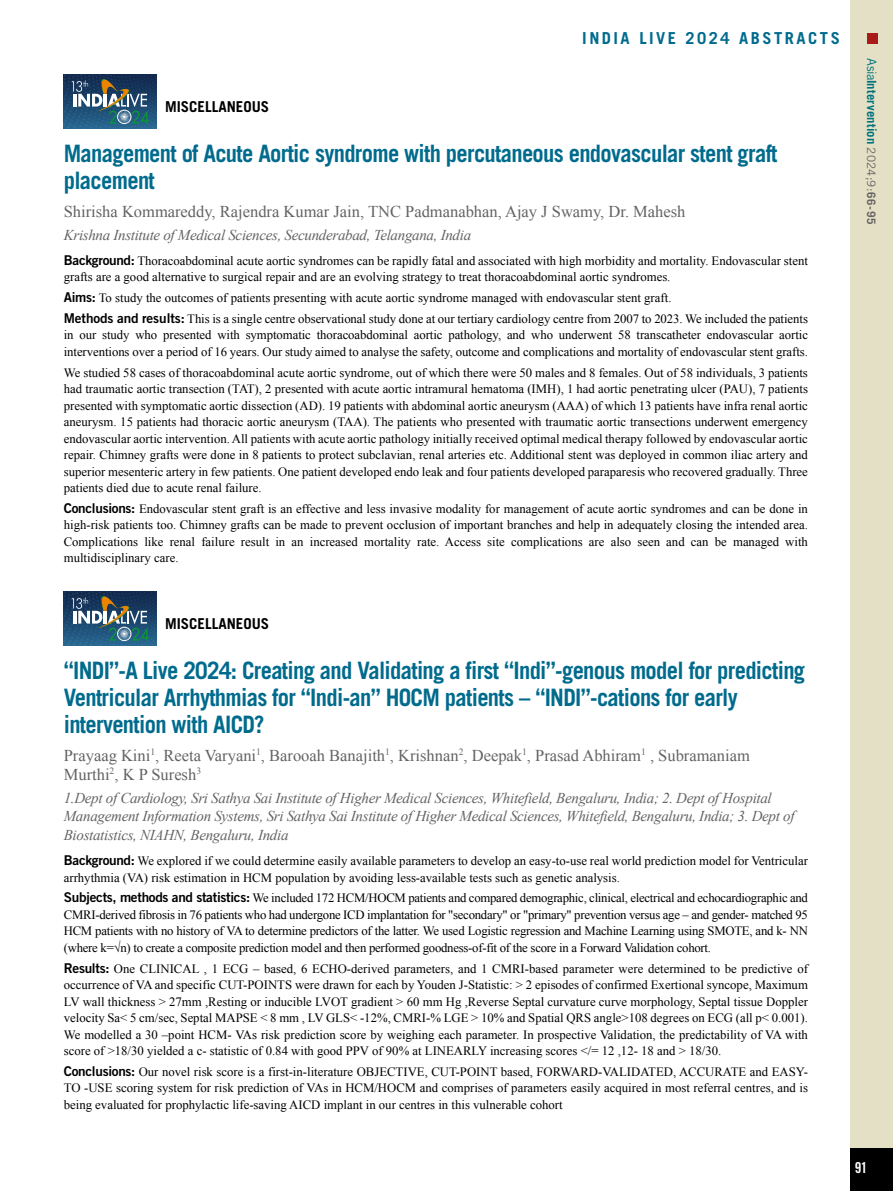
<style>
.page{position:relative;width:893px;height:1191px;background:#fff}
.page>*{position:absolute;margin:0;border:0;box-sizing:border-box;transform-origin:0 0}
.t1{font:700 24px/27px "Trade Gothic LT Std";letter-spacing:-.03em;color:#006b8d;scale:.94 1}
.t2{font:16.5px/18.8px "Times New Roman";color:#646363}
.t3{font:700 16.5px "Trade Gothic LT Std";letter-spacing:.15em;color:#006b8d}
.t4{font:italic 15px/18.8px "Times New Roman";letter-spacing:-.02em;color:#646363}
.t5{font:700 15px "Trade Gothic LT Std";color:#000}
.t6{font:15px "Trade Gothic LT Std Bd Cn 20";color:#fff}
.t7{font:12.75px/16.5px "Times New Roman";color:#000;text-align:justify}
.t8{font:700 12.75px "Trade Gothic LT Std";letter-spacing:.005em;color:#00737e}
.s1{font-family:"Trade Gothic LT Std Bd 2";font-size:13.5px}
.s2{font-weight:400}
.s3{font-weight:400;font-size:11.7px;color:#646363}
.s4{font-size:11.7px;color:#646363}
</style>
<div class="page">
<div style="left:850px;top:0;width:43px;height:1191px;background:#e4e0c5"></div>
<div style="left:850px;top:1148px;width:43px;height:43px;background:#000"></div>
<div style="left:867px;top:34px;width:11px;height:10px;background:#a91b18"></div>
<svg style="left:64px;top:592px;width:93px;height:54px;background:#3e617a"></svg>
<svg style="left:64px;top:75px;width:93px;height:54px;background:#3e617a"></svg>
<p class="t3" style="left:582px;top:28px;width:259px">INDIA LIVE 2024 ABSTRACTS</p>
<p class="t5" style="left:165px;top:97px;width:106px">MISCELLANEOUS</p>
<h1 class="t1" style="left:64px;top:140px;width:761px">Management of Acute Aortic syndrome with percutaneous endovascular stent graft placement</h1>
<p class="t2" style="left:64px;top:201px;width:623px">Shirisha Kommareddy, Rajendra Kumar Jain, TNC Padmanabhan, Ajay J Swamy, Dr. Mahesh</p>
<p class="t4" style="left:64px;top:225px;width:409px">Krishna Institute of Medical Sciences, Secunderabad, Telangana, India</p>
<p class="t7" style="left:64px;top:252px;width:746px"><span class="s1">Background:</span> Thoracoabdominal acute aortic syndromes can be rapidly fatal and associated with high morbidity and mortality. Endovascular stent grafts are a good alternative to surgical repair and are an evolving strategy to treat thoracoabdominal aortic syndromes.</p>
<p class="t7" style="left:64px;top:287px;width:746px;line-height:20.7px"><span class="s1">Aims:</span> To study the outcomes of patients presenting with acute aortic syndrome managed with endovascular stent graft.<br><span class="s1">Methods and results:</span> This is a single centre observational study done at our tertiary cardiology centre from 2007 to 2023. We included the patients</p>
<p class="t7" style="left:64px;top:326px;width:746px">in our study who presented with symptomatic thoracoabdominal aortic pathology, and who underwent 58 transcatheter endovascular aortic interventions over a period of 16 years. Our study aimed to analyse the safety, outcome and complications and mortality of endovascular stent grafts.</p>
<p class="t7" style="left:64px;top:364px;width:746px">We studied 58 cases of thoracoabdominal acute aortic syndrome, out of which there were 50 males and 8 females. Out of 58 individuals, 3 patients had traumatic aortic transection (TAT), 2 presented with acute aortic intramural hematoma (IMH), 1 had aortic penetrating ulcer (PAU), 7 patients presented with symptomatic aortic dissection (AD). 19 patients with abdominal aortic aneurysm (AAA) of which 13 patients have infra renal aortic aneurysm. 15 patients had thoracic aortic aneurysm (TAA). The patients who presented with traumatic aortic transections underwent emergency endovascular aortic intervention. All patients with acute aortic pathology initially received optimal medical therapy followed by endovascular aortic repair. Chimney grafts were done in 8 patients to protect subclavian, renal arteries etc. Additional stent was deployed in common iliac artery and superior mesenteric artery in few patients. One patient developed endo leak and four patients developed paraparesis who recovered gradually. Three patients died due to acute renal failure.</p>
<p class="t7" style="left:64px;top:500px;width:746px"><span class="s1">Conclusions:</span> Endovascular stent graft is an effective and less invasive modality for management of acute aortic syndromes and can be done in high-risk patients too. Chimney grafts can be made to prevent occlusion of important branches and help in adequately closing the intended area.<br>Complications like renal failure result in an increased mortality rate. Access site complications are also seen and can be managed with multidisciplinary care.</p>
<p class="t8" style="left:879px;top:58px;width:167px;rotate:90deg"><span class="s2">Asia</span>Intervention <span class="s3">2024;9:</span><span class="s4">66-95</span></p>
<p class="t5" style="left:165px;top:614px;width:106px">MISCELLANEOUS</p>
<h1 class="t1" style="left:64px;top:657px;width:790px">“INDI”-A Live 2024: Creating and Validating a first “Indi”-genous model for predicting<br>Ventricular Arrhythmias for “Indi-an” HOCM patients – “INDI”-cations for early intervention with AICD?</h1>
<p class="t2" style="left:64px;top:745px;width:688px">Prayaag Kini<sup>1</sup>, Reeta Varyani<sup>1</sup>, Barooah Banajith<sup>1</sup>, Krishnan<sup>2</sup>, Deepak<sup>1</sup>, Prasad Abhiram<sup>1</sup> , Subramaniam<br>Murthi<sup>2</sup>, K P Suresh<sup>3</sup></p>
<p class="t4" style="left:64px;top:787px;width:732px">1.Dept of Cardiology, Sri Sathya Sai Institute of Higher Medical Sciences, Whitefield, Bengaluru, India; 2. Dept of Hospital<br>Management Information Systems, Sri Sathya Sai Institute of Higher Medical Sciences, Whitefield, Bengaluru, India; 3. Dept of<br>Biostatistics, NIAHN, Bengaluru, India</p>
<p class="t7" style="left:64px;top:852px;width:746px"><span class="s1">Background:</span> We explored if we could determine easily available parameters to develop an easy-to-use real world prediction model for Ventricular arrhythmia (VA) risk estimation in HCM population by avoiding less-available tests such as genetic analysis.</p>
<p class="t7" style="left:64px;top:889px;width:746px"><span class="s1">Subjects, methods and statistics:</span> We included 172 HCM/HOCM patients and compared demographic, clinical, electrical and echocardiographic and CMRI-derived fibrosis in 76 patients who had undergone ICD implantation for "secondary" or "primary" prevention versus age – and gender- matched 95<br>HCM patients with no history of VA to determine predictors of the latter. We used Logistic regression and Machine Learning using SMOTE, and k- NN (where k=√n) to create a composite prediction model and then performed goodness-of-fit of the score in a Forward Validation cohort.</p>
<p class="t7" style="left:64px;top:960px;width:746px"><span class="s1">Results:</span> One CLINICAL , 1 ECG – based, 6 ECHO-derived parameters, and 1 CMRI-based parameter were determined to be predictive of occurrence of VA and specific CUT-POINTS were drawn for each by Youden J-Statistic: &gt; 2 episodes of confirmed Exertional syncope, Maximum LV wall thickness &gt; 27mm ,Resting or inducible LVOT gradient &gt; 60 mm Hg ,Reverse Septal curvature curve morphology, Septal tissue Doppler velocity Sa&lt; 5 cm/sec, Septal MAPSE &lt; 8 mm , LV GLS&lt; -12%, CMRI-% LGE &gt; 10% and Spatial QRS angle&gt;108 degrees on ECG (all p&lt; 0.001).<br>We modelled a 30 –point HCM- VAs risk prediction score by weighing each parameter. In prospective Validation, the predictability of VA with score of &gt;18/30 yielded a c- statistic of 0.84 with good PPV of 90% at LINEARLY increasing scores &lt;/= 12 ,12- 18 and &gt; 18/30.</p>
<p class="t7" style="left:64px;top:1063px;width:746px"><span class="s1">Conclusions:</span> Our novel risk score is a first-in-literature OBJECTIVE, CUT-POINT based, FORWARD-VALIDATED, ACCURATE and EASY-TO -USE scoring system for risk prediction of VAs in HCM/HOCM and comprises of parameters easily acquired in most referral centres, and is being evaluated for prophylactic life-saving AICD implant in our centres in this vulnerable cohort</p>
<p class="t6" style="left:855px;top:1158px;width:14px">91</p>
</div>
